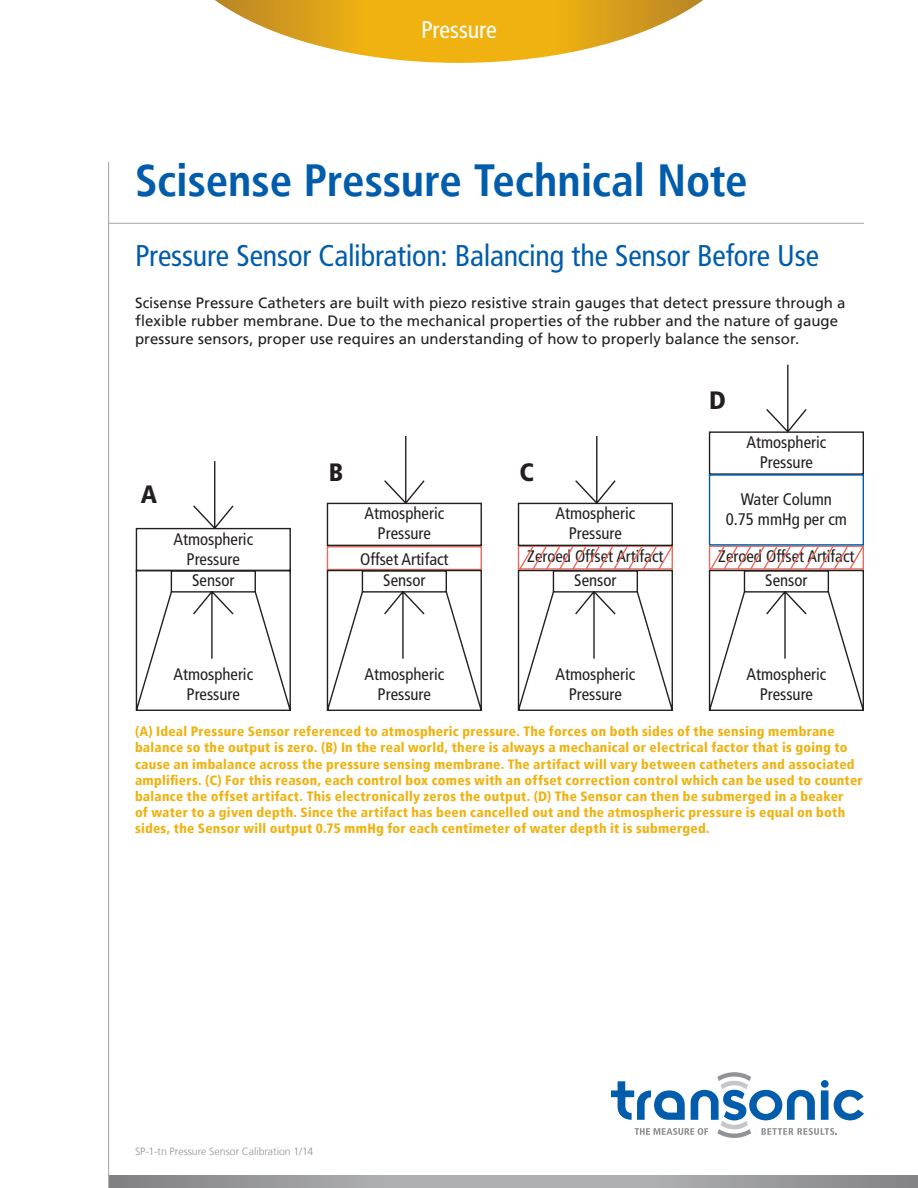
<style>
.page{position:relative;width:918px;height:1188px;background:#fff}
.page>*{position:absolute;margin:0;border:0;box-sizing:border-box;transform-origin:0 0}
.Heading{font:700 condensed 45px "Frutiger LT";letter-spacing:-.005em;color:#015dab}
.Heading_Small{font:condensed 30px "Frutiger LT";letter-spacing:-.005em;color:#015dab}
.t1{font:900 condensed 25.2px "Frutiger LT";color:#231f20}
.Oval_Text{font:condensed 24px "Frutiger LT";letter-spacing:-.005em;color:#fff}
.t2{font:condensed 16.8px/20.1px "Frutiger LT";color:#231f20;text-align:center}
.Body_Copy{font:15px/18px "Frutiger LT";letter-spacing:.005em;color:#231f20}
.Captions_Orange{font:900 condensed 13.5px/16.2px "Frutiger LT";letter-spacing:.02em;color:#efb211}
.Document_Info{font:300 10.5px "Frutiger LT";color:#919295}
</style>
<div class="page">
<svg style="left:215px;top:0;width:488px;height:63px"></svg>
<hr style="left:108px;top:223px;width:756px;height:1px;background:#aeafb3">
<svg style="left:611px;top:1072px;width:253px;height:66px"></svg>
<svg style="left:109px;top:1175px;width:809px;height:13px;background:#9e9fa3"></svg>
<hr style="left:108px;top:162px;width:1px;height:1026px;background:#aeafb3">
<svg style="left:136px;top:461px;width:155px;height:250px"></svg>
<svg style="left:326px;top:436px;width:156px;height:275px"></svg>
<svg style="left:517px;top:436px;width:156px;height:275px"></svg>
<svg style="left:708px;top:431px;width:156px;height:280px"></svg>
<svg style="left:709px;top:365px;width:155px;height:295px"></svg>
<div style="left:709px;top:474px;width:155px;height:72px;border:1px solid #015dab"></div>
<p class="Oval_Text" style="left:421px;top:16px;width:77px">Pressure</p>
<p class="Heading" style="left:135px;top:153px;width:614px">Scisense Pressure Technical Note</p>
<p class="Heading_Small" style="left:135px;top:238px;width:686px">Pressure Sensor Calibration: Balancing the Sensor Before Use</p>
<p class="Body_Copy" style="left:135px;top:294px;width:712px">Scisense Pressure Catheters are built with piezo resistive strain gauges that detect pressure through a flexible rubber membrane. Due to the mechanical properties of the rubber and the nature of gauge pressure sensors, proper use requires an understanding of how to properly balance the sensor.</p>
<p class="t1" style="left:141px;top:479px;width:18px">A</p>
<p class="t2" style="left:173px;top:529px;width:81px">Atmospheric<br>Pressure</p>
<p class="t2" style="left:192px;top:571px;width:44px">Sensor</p>
<p class="t2" style="left:173px;top:664px;width:81px">Atmospheric<br>Pressure</p>
<p class="t1" style="left:329px;top:457px;width:16px">B</p>
<p class="t1" style="left:519px;top:457px;width:16px">C</p>
<p class="t2" style="left:364px;top:504px;width:81px">Atmospheric<br>Pressure</p>
<p class="t2" style="left:555px;top:504px;width:81px">Atmospheric<br>Pressure</p>
<p class="t2" style="left:360px;top:548px;width:90px;line-height:21.9px">Offset Artifact<br>Sensor</p>
<p class="t2" style="left:364px;top:664px;width:81px">Atmospheric<br>Pressure</p>
<p class="t2" style="left:527px;top:545px;width:138px;line-height:24px">Zeroed Offset Artifact<br>Sensor</p>
<p class="t2" style="left:555px;top:664px;width:81px">Atmospheric<br>Pressure</p>
<p class="t1" style="left:709px;top:385px;width:18px">D</p>
<p class="t2" style="left:747px;top:432px;width:81px">Atmospheric<br>Pressure</p>
<p class="t2" style="left:726px;top:489px;width:123px">Water Column<br>0.75 mmHg per cm</p>
<p class="t2" style="left:718px;top:545px;width:138px;line-height:24px">Zeroed Offset Artifact<br>Sensor</p>
<p class="t2" style="left:747px;top:664px;width:81px">Atmospheric<br>Pressure</p>
<p class="Captions_Orange" style="left:135px;top:723px;width:729px">(A) Ideal Pressure Sensor referenced to atmospheric pressure. The forces on both sides of the sensing membrane balance so the output is zero. (B) In the real world, there is always a mechanical or electrical factor that is going to cause an imbalance across the pressure sensing membrane. The artifact will vary between catheters and associated amplifiers. (C) For this reason, each control box comes with an offset correction control which can be used to counter balance the offset artifact. This electronically zeros the output. (D) The Sensor can then be submerged in a beaker<br>of water to a given depth. Since the artifact has been cancelled out and the atmospheric pressure is equal on both sides, the Sensor will output 0.75 mmHg for each centimeter of water depth it is submerged.</p>
<p class="Document_Info" style="left:135px;top:1146px;width:180px">SP-1-tn Pressure Sensor Calibration 1/14</p>
</div>
